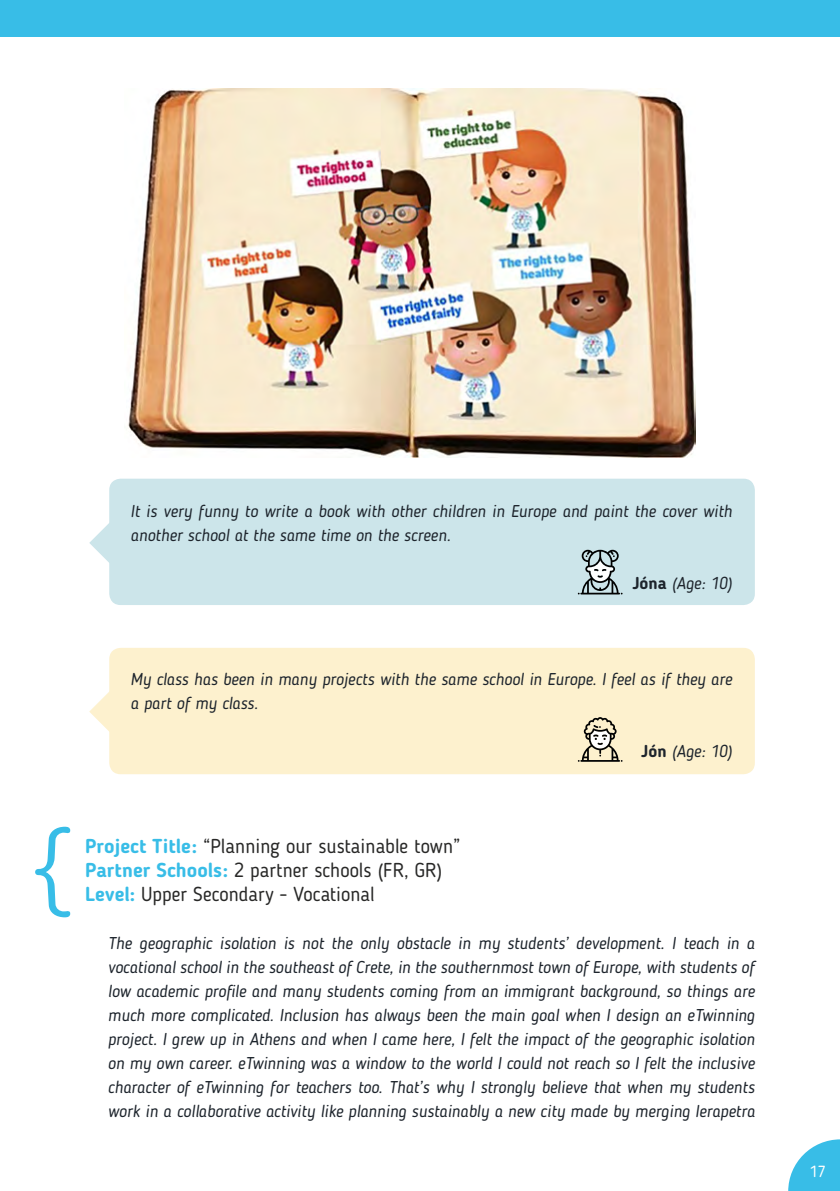
<style>
.page{position:relative;width:840px;height:1191px;background:#fff}
.page>*{position:absolute;margin:0;border:0;box-sizing:border-box;transform-origin:0 0}
.t1{font:20px/24px "Blogger Sans";color:#282827}
.t2{font:italic 17px/24px "Blogger Sans";color:#1d242c}
.t3{font:16px "Blogger Sans";color:#fff}
.s1{font-weight:700;font-style:normal}
.s2{font-weight:700;color:#38bde7}
</style>
<div class="page">
<div style="left:0;top:0;width:839px;height:37px;background:#38bde7"></div>
<svg style="left:788px;top:1139px;width:51px;height:52px"></svg>
<img style="left:128px;top:89px;width:566px;height:368px">
<svg style="left:89px;top:523px;width:20px;height:40px"></svg>
<svg style="left:89px;top:692px;width:20px;height:39px"></svg>
<div style="left:109px;top:478px;width:645px;height:127px;background:#cce5ea;border-radius:11px"></div>
<div style="left:109px;top:648px;width:645px;height:126px;background:#fdf1ce;border-radius:11px"></div>
<svg style="left:577px;top:550px;width:45px;height:44px"></svg>
<svg style="left:577px;top:717px;width:45px;height:44px"></svg>
<svg style="left:35px;top:826px;width:35px;height:91px"></svg>
<p class="t2" style="left:130px;top:499px;width:602px">It is very funny to write a book with other children in Europe and paint the cover with another school at the same time on the screen.</p>
<p class="t2" style="left:632px;top:571px;width:101px"><span class="s1">Jóna</span> (Age: 10)</p>
<p class="t2" style="left:130px;top:667px;width:603px">My class has been in many projects with the same school in Europe. I feel as if they are a part of my class.</p>
<p class="t2" style="left:641px;top:739px;width:92px"><span class="s1">Jón</span> (Age: 10)</p>
<p class="t1" style="left:85px;top:834px;width:377px"><span class="s2">Project Title:</span> “Planning our sustainable town”<br><span class="s2">Partner Schools:</span> 2 partner schools (FR, GR)<br><span class="s2">Level:</span> Upper Secondary - Vocational</p>
<p class="t2" style="left:108px;top:931px;width:648px;text-align:justify">The geographic isolation is not the only obstacle in my students’ development. I teach in a vocational school in the southeast of Crete, in the southernmost town of Europe, with students of low academic profile and many students coming from an immigrant background, so things are much more complicated. Inclusion has always been the main goal when I design an eTwinning project. I grew up in Athens and when I came here, I felt the impact of the geographic isolation on my own career. eTwinning was a window to the world I could not reach so I felt the inclusive character of eTwinning for teachers too. That’s why I strongly believe that when my students work in a collaborative activity like planning sustainably a new city made by merging Ierapetra</p>
<p class="t3" style="left:809px;top:1162px;width:17px">17</p>
</div>
